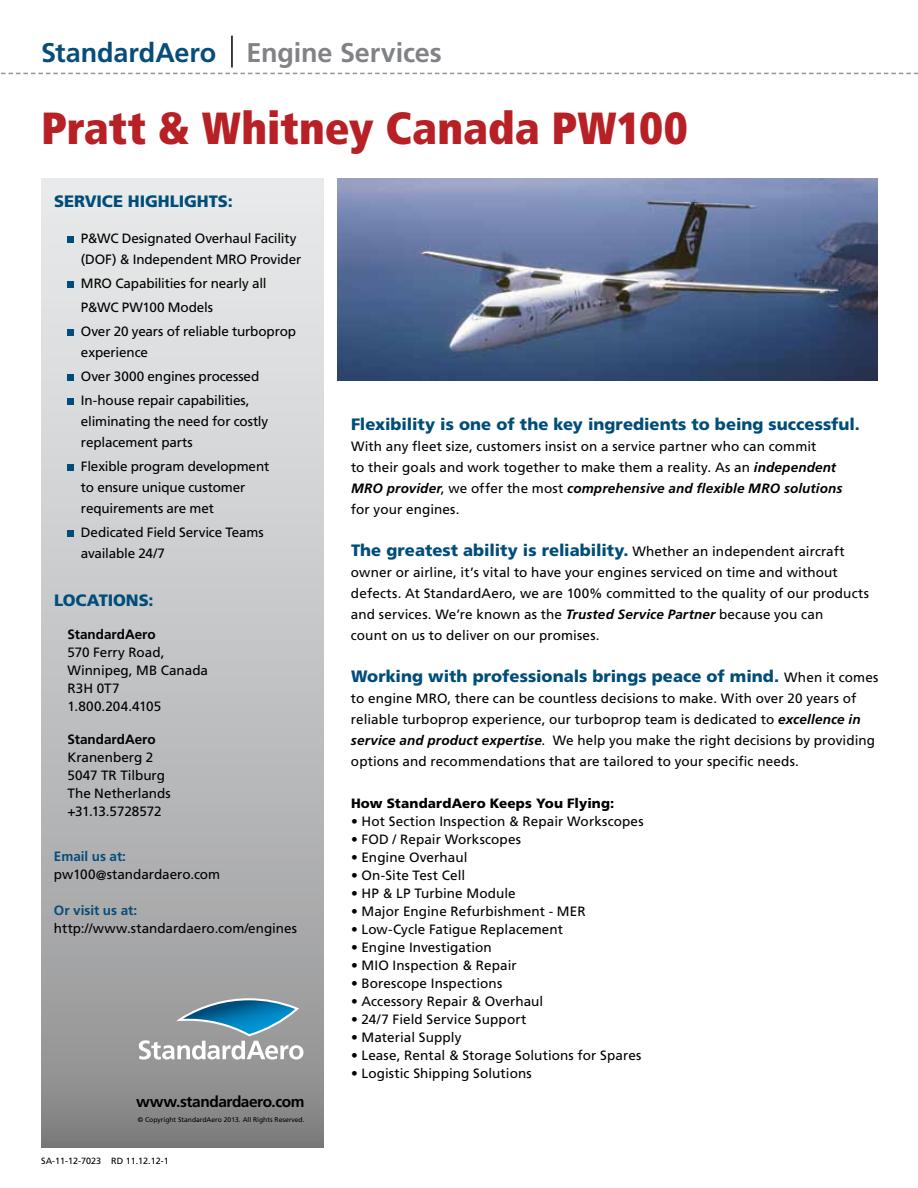
<style>
.page{position:relative;width:918px;height:1188px;background:#fff}
.page>*{position:absolute;margin:0;border:0;box-sizing:border-box;transform-origin:0 0}
.t1{font:900 condensed 45px "Frutiger";color:#b72126}
.t2{font:700 27px "Frutiger";letter-spacing:-.005em;color:#808285}
.t3{font:900 16.5px "Frutiger";color:#004d7a}
.t4{font:700 15.45px "Frutiger";letter-spacing:-.03em;color:#000}
.t5{font:13.5px/21px "Frutiger";letter-spacing:.005em;color:#000}
.t6{font:13.5px/24px "Frutiger";letter-spacing:-.015em;color:#000}
.t7{font:900 13.5px "Frutiger";letter-spacing:.01em;color:#000}
.t8{font:700 13.5px "Frutiger";color:#000}
.t9{font:700 13.5px "Frutiger";color:#074d7a}
.t10{font:9px "Frutiger";color:#000}
.t11{font:6.75px "Frutiger";color:#000}
.s1{color:#074d7a}
.s2{font-weight:700;font-style:italic}
.s3{font-weight:400;font-size:13.5px;color:#000}
</style>
<div class="page">
<div style="left:41px;top:178px;width:282px;height:970px;background:linear-gradient(to bottom,#eff1f3,#8f8f90)"></div>
<div style="left:68px;top:236px;width:6px;height:7px;background:#004d7a"></div>
<div style="left:68px;top:281px;width:6px;height:7px;background:#004d7a"></div>
<div style="left:68px;top:329px;width:6px;height:7px;background:#004d7a"></div>
<div style="left:68px;top:374px;width:6px;height:7px;background:#004d7a"></div>
<div style="left:68px;top:398px;width:6px;height:7px;background:#004d7a"></div>
<div style="left:68px;top:464px;width:6px;height:7px;background:#004d7a"></div>
<div style="left:68px;top:530px;width:6px;height:7px;background:#004d7a"></div>
<svg style="left:1px;top:73px;width:917px;height:1px"></svg>
<hr style="left:231px;top:36px;width:2px;height:32px;background:#000">
<img style="left:338px;top:178px;width:540px;height:203px">
<svg style="left:139px;top:998px;width:164px;height:62px;background:#8da4b0"></svg>
<h2 class="t2" style="left:41px;top:36px;width:402px"><span class="s1">StandardAero</span> Engine Services</h2>
<h1 class="t1" style="left:41px;top:101px;width:648px">Pratt &amp; Whitney Canada PW100</h1>
<p class="t3" style="left:54px;top:191px;width:180px">SERVICE HIGHLIGHTS:</p>
<p class="t5" style="left:81px;top:227px;width:222px">P&amp;WC Designated Overhaul Facility (DOF) &amp; Independent MRO Provider</p>
<p class="t6" style="left:81px;top:271px;width:217px">MRO Capabilities for nearly all<br>P&amp;WC PW100 Models<br>Over 20 years of reliable turboprop</p>
<p class="t5" style="left:81px;top:340px;width:180px;line-height:24px">experience<br>Over 3000 engines processed<br>In-house repair capabilities,</p>
<p class="t5" style="left:81px;top:410px;width:189px">eliminating the need for costly replacement parts</p>
<p class="t5" style="left:81px;top:455px;width:190px">Flexible program development to ensure unique customer requirements are met</p>
<p class="t6" style="left:81px;top:521px;width:184px;line-height:21px">Dedicated Field Service Teams available 24/7</p>
<p class="t3" style="left:54px;top:590px;width:101px">LOCATIONS:</p>
<p class="t8" style="left:68px;top:626px;width:90px">StandardAero</p>
<p class="t5" style="left:68px;top:643px;width:142px;line-height:18px">570 Ferry Road,<br>Winnipeg, MB Canada<br>R3H 0T7<br>1.800.204.4105</p>
<p class="t8" style="left:68px;top:731px;width:90px">StandardAero</p>
<p class="t5" style="left:67px;top:748px;width:105px;line-height:18px">Kranenberg 2<br>5047 TR Tilburg<br>The Netherlands +31.13.5728572</p>
<p class="t9" style="left:54px;top:848px;width:74px">Email us at:</p>
<p class="t5" style="left:54px;top:863px;width:168px">pw100@standardaero.com</p>
<p class="t9" style="left:54px;top:902px;width:85px">Or visit us at:</p>
<p class="t5" style="left:54px;top:917px;width:244px">http://www.standardaero.com/engines</p>
<p class="t4" style="left:136px;top:1092px;width:170px">www.standardaero.com</p>
<p class="t11" style="left:138px;top:1116px;width:168px">© Copyright StandardAero 2013. All Rights Reserved.</p>
<p class="t10" style="left:41px;top:1156px;width:129px">SA-11-12-7023 RD 11.12.12-1</p>
<p class="t3" style="left:351px;top:414px;width:510px">Flexibility is one of the key ingredients to being successful.</p>
<p class="t5" style="left:351px;top:435px;width:493px">With any fleet size, customers insist on a service partner who can commit<br>to their goals and work together to make them a reality. As an <span class="s2">independent MRO provider</span>, we offer the most <span class="s2">comprehensive and flexible MRO solutions </span>for your engines.</p>
<p class="t3" style="left:351px;top:540px;width:495px">The greatest ability is reliability. <span class="s3">Whether an independent aircraft</span></p>
<p class="t5" style="left:351px;top:561px;width:519px">owner or airline, it’s vital to have your engines serviced on time and without defects. At StandardAero, we are 100% committed to the quality of our products and services. We’re known as the <span class="s2">Trusted Service Partner</span> because you can<br>count on us to deliver on our promises.</p>
<p class="t3" style="left:351px;top:666px;width:529px">Working with professionals brings peace of mind. <span class="s3">When it comes</span></p>
<p class="t5" style="left:351px;top:687px;width:526px">to engine MRO, there can be countless decisions to make. With over 20 years of reliable turboprop experience, our turboprop team is dedicated to <span class="s2">excellence in service and product expertise</span>. We help you make the right decisions by providing options and recommendations that are tailored to your specific needs.</p>
<p class="t7" style="left:351px;top:795px;width:265px">How StandardAero Keeps You Flying:</p>
<p class="t5" style="left:351px;top:811px;width:294px">• Hot Section Inspection &amp; Repair Workscopes</p>
<p class="t5" style="left:351px;top:829px;width:172px">• FOD / Repair Workscopes</p>
<p class="t5" style="left:351px;top:847px;width:118px">• Engine Overhaul</p>
<p class="t5" style="left:351px;top:865px;width:116px">• On-Site Test Cell</p>
<p class="t5" style="left:351px;top:883px;width:166px">• HP &amp; LP Turbine Module</p>
<p class="t5" style="left:351px;top:901px;width:236px">• Major Engine Refurbishment - MER</p>
<p class="t5" style="left:351px;top:919px;width:214px">• Low-Cycle Fatigue Replacement</p>
<p class="t5" style="left:351px;top:937px;width:142px">• Engine Investigation</p>
<p class="t5" style="left:351px;top:955px;width:167px">• MIO Inspection &amp; Repair</p>
<p class="t5" style="left:351px;top:973px;width:153px">• Borescope Inspections</p>
<p class="t5" style="left:351px;top:991px;width:194px">• Accessory Repair &amp; Overhaul</p>
<p class="t5" style="left:351px;top:1009px;width:177px">• 24/7 Field Service Support</p>
<p class="t5" style="left:351px;top:1027px;width:112px">• Material Supply</p>
<p class="t5" style="left:351px;top:1045px;width:292px">• Lease, Rental &amp; Storage Solutions for Spares</p>
<p class="t5" style="left:351px;top:1063px;width:182px">• Logistic Shipping Solutions</p>
</div>
